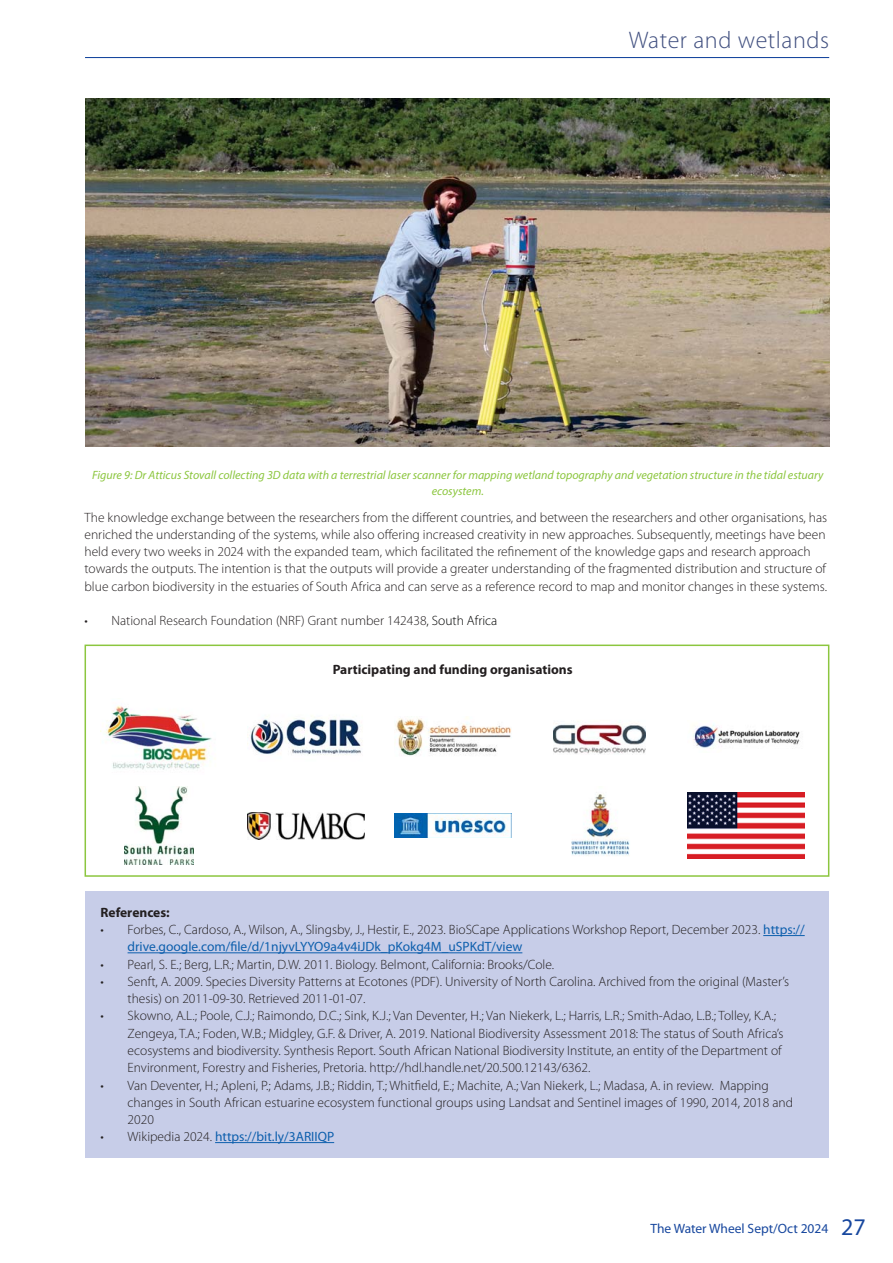
<style>
.page{position:relative;width:893px;height:1263px;background:#fff}
.page>*{position:absolute;margin:0;border:0;box-sizing:border-box;transform-origin:0 0}
.t1{font:300 24px "Myriad Pro";letter-spacing:.025em;color:#415080}
.t2{font:300 13.5px/17.2px "Myriad Pro";color:#231f20}
.t3{font:700 13.5px "Myriad Pro";color:#231f20}
.t4{font:13.5px "Myriad Pro";color:#0d5fad}
.t5{font:13.5px "Myriad Pro";color:#17479e}
.t6{font:italic 12px/16.5px "Myriad Pro";color:#8cc63f;text-align:center}
.s1{color:#010202}
.s2{font-weight:400;color:#0d5fad}
.s3{font-weight:300;color:#231f20}
.s4{font-size:24px}
</style>
<div class="page">
<hr style="left:85px;top:57px;width:744px;height:1px;background:#17479e">
<img style="left:86px;top:98px;width:744px;height:349px">
<div style="left:85px;top:891px;width:744px;height:266px;background:#c7cde8"></div>
<hr style="left:763px;top:935px;width:42px;height:1px;background:#0d5fad">
<hr style="left:128px;top:952px;width:394px;height:1px;background:#0d5fad">
<hr style="left:215px;top:1142px;width:119px;height:1px;background:#0d5fad">
<div style="left:85px;top:644px;width:744px;height:233px;border:2px solid #8cc63f"></div>
<img style="left:124px;top:787px;width:70px;height:77px">
<img style="left:247px;top:812px;width:117px;height:27px">
<img style="left:394px;top:813px;width:117px;height:25px">
<img style="left:571px;top:794px;width:59px;height:62px">
<img style="left:688px;top:793px;width:117px;height:65px">
<img style="left:101px;top:705px;width:111px;height:65px">
<img style="left:247px;top:716px;width:114px;height:39px">
<img style="left:395px;top:717px;width:116px;height:39px">
<img style="left:554px;top:720px;width:91px;height:35px">
<img style="left:693px;top:724px;width:107px;height:24px">
<h1 class="t1" style="left:629px;top:31px;width:202px">Water and wetlands</h1>
<p class="t6" style="left:92px;top:468px;width:733px">Figure 9: Dr Atticus Stovall collecting 3D data with a terrestrial laser scanner for mapping wetland topography and vegetation structure in the tidal estuary ecosystem.</p>
<p class="t2" style="left:85px;top:510px;width:744px">The knowledge exchange between the researchers from the different countries, and between the researchers and other organisations, has enriched the understanding of the systems, while also offering increased creativity in new approaches. Subsequently, meetings have been held every two weeks in 2024 with the expanded team, which facilitated the refinement of the knowledge gaps and research approach towards the outputs. The intention is that the outputs will provide a greater understanding of the fragmented distribution and structure of blue carbon biodiversity in the estuaries of South Africa and can serve as a reference record to map and monitor changes in these systems.</p>
<p class="t2" style="left:85px;top:613px;width:414px">• National Research Foundation (NRF) Grant number 142438<span class="s1">, South Africa</span></p>
<p class="t3" style="left:333px;top:664px;width:241px">Participating and funding organisations</p>
<p class="t3" style="left:101px;top:907px;width:71px">References:</p>
<p class="t2" style="left:128px;top:922px;width:679px;text-indent:-27px">• Forbes, C., Cardoso, A., Wilson, A., Slingsby, J., Hestir, E., 2023. BioSCape Applications Workshop Report, December 2023. <span class="s2">https:// drive.google.com/file/d/1njyvLYYO9a4v4iJDk_pKokg4M_uSPKdT/view</span></p>
<p class="t2" style="left:101px;top:957px;width:455px">• Pearl, S. E.; Berg, L.R.; Martin, D.W. 2011. Biology. Belmont, California: Brooks/Cole.</p>
<p class="t2" style="left:128px;top:974px;width:663px;text-indent:-27px">• Senft, A. 2009. Species Diversity Patterns at Ecotones (PDF). University of North Carolina. Archived from the original (Master’s thesis) on 2011-09-30. Retrieved 2011-01-07.</p>
<p class="t2" style="left:128px;top:1009px;width:658px;text-indent:-27px">• Skowno, A.L.; Poole, C.J.; Raimondo, D.C.; Sink, K.J.; Van Deventer, H.; Van Niekerk, L.; Harris, L.R.; Smith-Adao, L.B.; Tolley, K.A.; Zengeya, T.A.; Foden, W.B.; Midgley, G.F. &amp; Driver, A. 2019. National Biodiversity Assessment 2018: The status of South Africa’s ecosystems and biodiversity. Synthesis Report. South African National Biodiversity Institute, an entity of the Department of Environment, Forestry and Fisheries, Pretoria. http://hdl.handle.net/20.500.12143/6362.</p>
<p class="t2" style="left:128px;top:1078px;width:667px;text-indent:-27px">• Van Deventer, H.; Apleni, P.; Adams, J.B.; Riddin, T.; Whitfield, E.; Machite, A.; Van Niekerk, L.; Madasa, A. in review. Mapping changes in South African estuarine ecosystem functional groups using Landsat and Sentinel images of 1990, 2014, 2018 and<br>2020</p>
<p class="t4" style="left:101px;top:1131px;width:235px"><span class="s3">• Wikipedia 2024.</span> https://bit.ly/3ARIIQP</p>
<p class="t5" style="left:650px;top:1223px;width:217px">The Water Wheel Sept/Oct 2024 <span class="s4">27</span></p>
</div>
